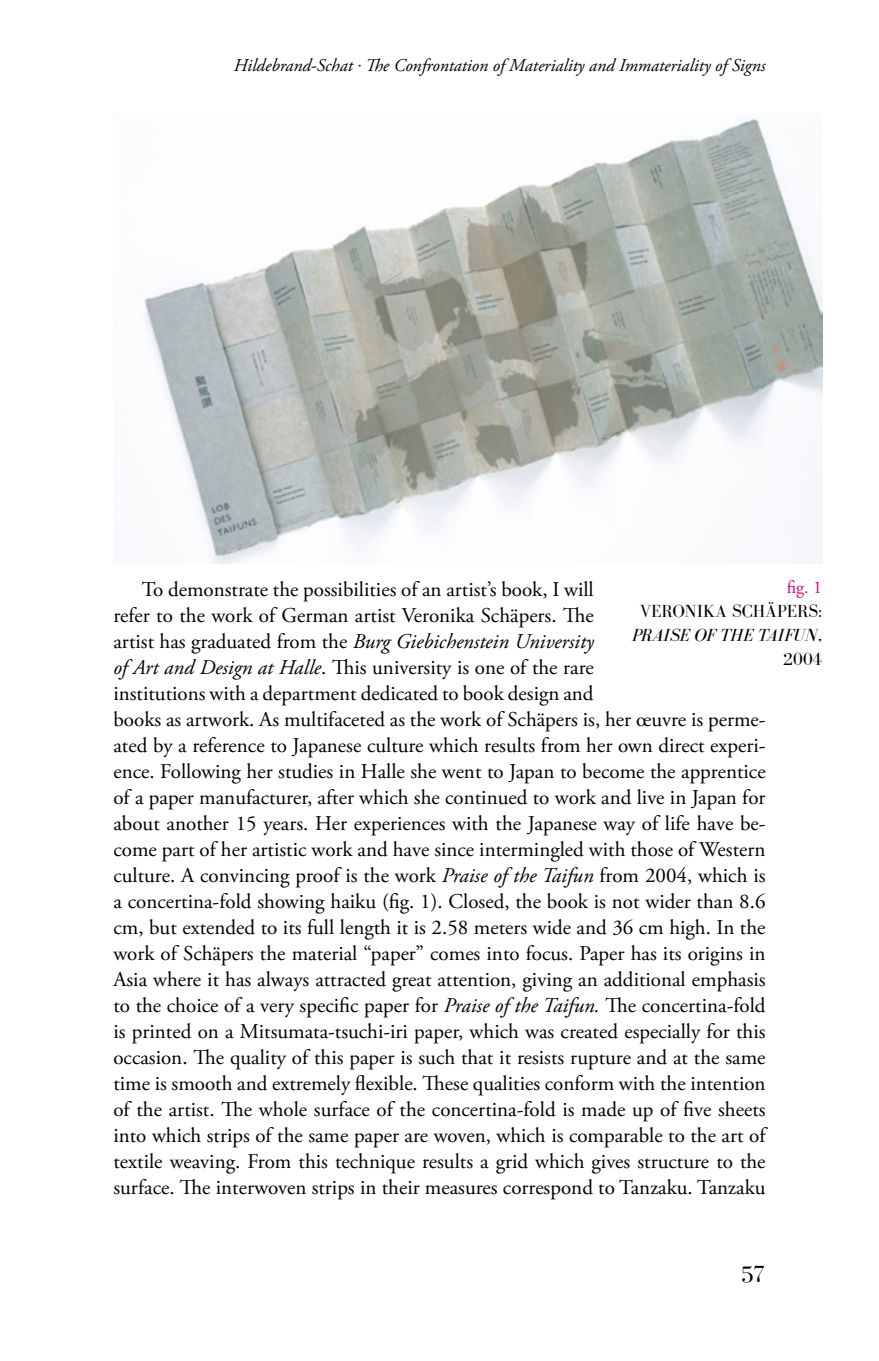
<style>
.page{position:relative;width:879px;height:1361px;background:#fff}
.page>*{position:absolute;margin:0;border:0;box-sizing:border-box;transform-origin:0 0}
.t1{font:24px "Bodoni FLF";color:#000}
.BMT_Absatz_mE{font:21px/26px "Adobe Garamond Pro";color:#000}
.t2{font:italic 18px "Adobe Garamond Pro";color:#000}
.BMT_ZT1{font:18px/24px "Bodoni FLF";color:#000;text-align:right}
.s1{font-family:"Adobe Garamond Pro";color:#e2007a}
.s2{font-style:italic}
</style>
<div class="page">
<img style="left:144px;top:118px;width:678px;height:445px">
<p class="t2" style="left:234px;top:55px;width:533px">Hildebrand-Schat . The Confrontation of Materiality and Immateriality of Signs</p>
<p class="BMT_ZT1" style="left:632px;top:576px;width:192px"><span class="s1">fig. 1<br></span>VERONIKA SCHÄPERS:<br><span class="s2">PRAISE OF THE TAIFUN</span>,<br>2004</p>
<p class="BMT_Absatz_mE" style="left:113px;top:577px;width:654px;text-indent:28px">To demonstrate the possibilities of an artist’s book, I will<br>refer to the work of German artist Veronika Schäpers. The<br>artist has graduated from the <span class="s2">Burg Giebichenstein University<br>of Art and Design at Halle</span>. This university is one of the rare<br>institutions with a department dedicated to book design and<br>books as artwork. As multifaceted as the work of Schäpers is, her œuvre is perme&shy;ated by a reference to Japanese culture which results from her own direct experi&shy;ence. Following her studies in Halle she went to Japan to become the apprentice of a paper manufacturer, after which she continued to work and live in Japan for about another 15 years. Her experiences with the Japanese way of life have be&shy;come part of her artistic work and have since intermingled with those of Western culture. A convincing proof is the work <span class="s2">Praise of the Taifun</span> from 2004, which is a concertina-fold showing haiku (fig. 1). Closed, the book is not wider than 8.6 cm, but extended to its full length it is 2.58 meters wide and 36 cm high. In the work of Schäpers the material “paper” comes into focus. Paper has its origins in Asia where it has always attracted great attention, giving an additional emphasis to the choice of a very specific paper for <span class="s2">Praise of the Taifun.</span> The concertina-fold is printed on a Mitsumata-tsuchi-iri paper, which was created especially for this occasion. The quality of this paper is such that it resists rupture and at the same time is smooth and extremely flexible. These qualities conform with the intention of the artist. The whole surface of the concertina-fold is made up of five sheets into which strips of the same paper are woven, which is comparable to the art of textile weaving. From this technique results a grid which gives structure to the surface. The interwoven strips in their measures correspond to Tanzaku. Tanzaku</p>
<p class="t1" style="left:741px;top:1260px;width:26px">57</p>
</div>
